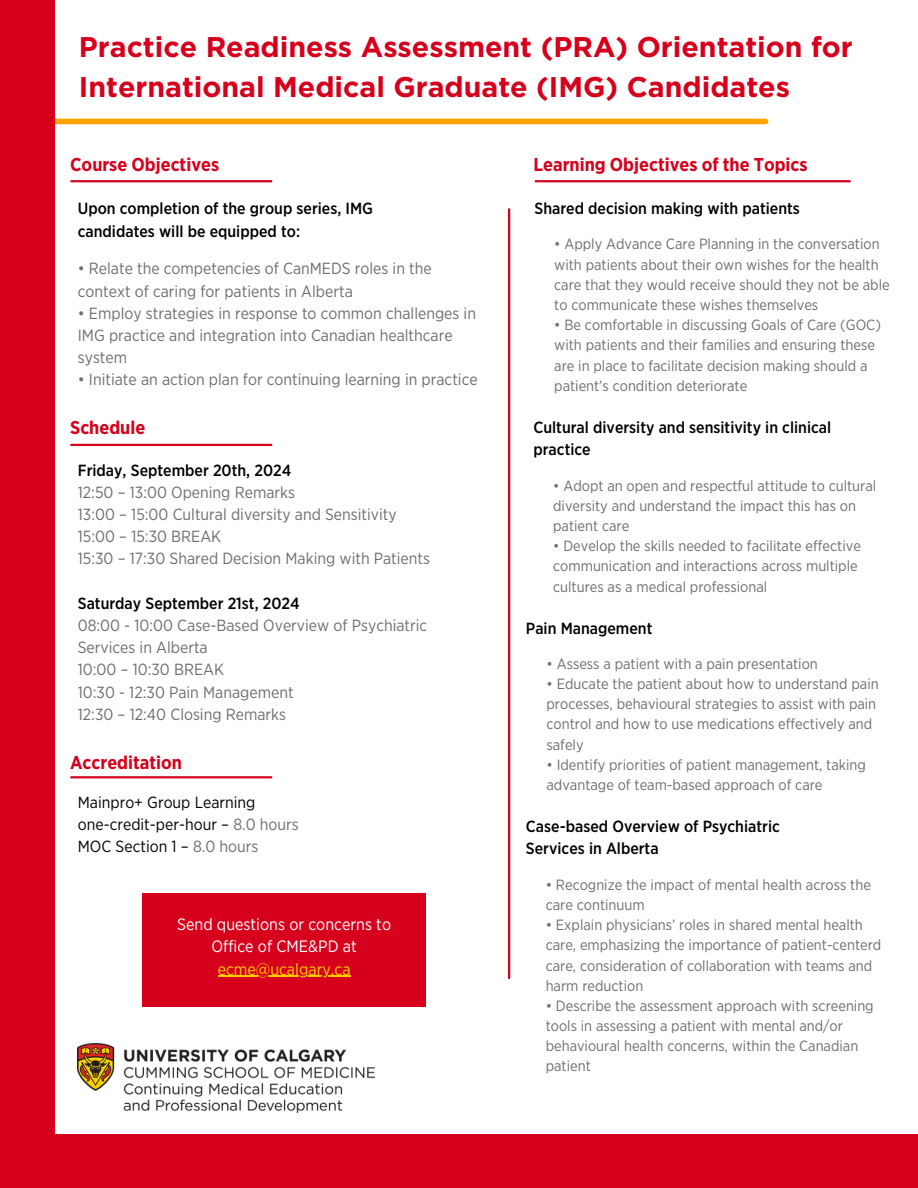
<style>
.page{position:relative;width:918px;height:1188px;background:#fff}
.page>*{position:absolute;margin:0;border:0;box-sizing:border-box;transform-origin:0 0}
.t1{font:700 28.5px/39.3px "Gotham";color:#d6001c}
.t2{font:700 18.6px "Gotham Narrow";color:#d6001c}
.t3{font:16.5px/22.5px "Gotham Narrow";color:#fff;text-align:center}
.t4{font:16.5px "Gotham Narrow";color:#ffcd00}
.t5{font:16.2px/22.2px "Gotham Narrow";color:#6d6e71}
.t6{font:500 16.2px/22.2px "Gotham Narrow";color:#000}
.t7{font:16.2px/22.2px "Gotham Narrow";color:#000}
.t8{font:14.85px/20.2px "Gotham Narrow";color:#6d6e71}
.s1{color:#6d6e71}
</style>
<div class="page">
<div style="left:53px;top:119px;width:713px;height:5px;background:#ffa300"></div>
<div style="left:0;top:0;width:54px;height:1188px;background:#d6001c"></div>
<div style="left:1px;top:1134px;width:917px;height:54px;background:#d6001c"></div>
<img style="left:78px;top:1043px;width:297px;height:70px">
<hr style="left:71px;top:180px;width:200px;height:2px;background:#d6001c">
<hr style="left:508px;top:209px;width:2px;height:769px;background:#d6001c">
<hr style="left:71px;top:444px;width:200px;height:2px;background:#d6001c">
<hr style="left:71px;top:776px;width:200px;height:2px;background:#d6001c">
<hr style="left:536px;top:180px;width:314px;height:2px;background:#d6001c">
<div style="left:142px;top:894px;width:284px;height:113px;background:#d6001c"></div>
<hr style="left:218px;top:976px;width:133px;height:1px;background:#ffcd00">
<h1 class="t1" style="left:79px;top:29px;width:775px">Practice Readiness Assessment (PRA) Orientation for<br>International Medical Graduate (IMG) Candidates</h1>
<p class="t2" style="left:70px;top:156px;width:151px">Course Objectives</p>
<p class="t6" style="left:78px;top:198px;width:297px">Upon completion of the group series, IMG candidates will be equipped to:</p>
<p class="t5" style="left:78px;top:258px;width:355px">• Relate the competencies of CanMEDS roles in the context of caring for patients in Alberta</p>
<p class="t5" style="left:78px;top:303px;width:400px">• Employ strategies in response to common challenges in<br>IMG practice and integration into Canadian healthcare system</p>
<p class="t5" style="left:78px;top:369px;width:401px">• Initiate an action plan for continuing learning in practice</p>
<p class="t2" style="left:70px;top:420px;width:77px">Schedule</p>
<p class="t6" style="left:78px;top:460px;width:215px">Friday, September 20th, 2024</p>
<p class="t5" style="left:78px;top:482px;width:219px">12:50 – 13:00 Opening Remarks</p>
<p class="t5" style="left:78px;top:504px;width:320px">13:00 – 15:00 Cultural diversity and Sensitivity</p>
<p class="t5" style="left:78px;top:526px;width:145px">15:00 – 15:30 BREAK</p>
<h2 class="t5" style="left:78px;top:548px;width:354px">15:30 – 17:30 Shared Decision Making with Patients</h2>
<p class="t6" style="left:78px;top:593px;width:224px">Saturday September 21st, 2024</p>
<p class="t5" style="left:78px;top:615px;width:351px">08:00 - 10:00 Case-Based Overview of Psychiatric<br>Services in Alberta</p>
<p class="t5" style="left:78px;top:659px;width:148px">10:00 – 10:30 BREAK</p>
<p class="t5" style="left:78px;top:682px;width:217px">10:30 - 12:30 Pain Management</p>
<p class="t5" style="left:78px;top:704px;width:210px">12:30 – 12:40 Closing Remarks</p>
<p class="t2" style="left:70px;top:754px;width:113px">Accreditation</p>
<p class="t7" style="left:78px;top:792px;width:222px">Mainpro+ Group Learning one-credit-per-hour – <span class="s1">8.0 hours</span></p>
<p class="t7" style="left:78px;top:836px;width:182px">MOC Section 1 – <span class="s1">8.0 hours</span></p>
<p class="t3" style="left:177px;top:913px;width:215px">Send questions or concerns to<br>Office of CME&amp;PD at</p>
<h2 class="t4" style="left:218px;top:961px;width:134px">ecme@ucalgary.ca</h2>
<h2 class="t2" style="left:533px;top:156px;width:276px">Learning Objectives of the Topics</h2>
<p class="t6" style="left:535px;top:198px;width:267px">Shared decision making with patients</p>
<p class="t8" style="left:554px;top:235px;width:337px">• Apply Advance Care Planning in the conversation with patients about their own wishes for the health care that they would receive should they not be able to communicate these wishes themselves</p>
<p class="t8" style="left:554px;top:316px;width:328px">• Be comfortable in discussing Goals of Care (GOC) with patients and their families and ensuring these are in place to facilitate decision making should a patient’s condition deteriorate</p>
<p class="t6" style="left:533px;top:417px;width:299px">Cultural diversity and sensitivity in clinical practice</p>
<p class="t8" style="left:553px;top:476px;width:325px">• Adopt an open and respectful attitude to cultural diversity and understand the impact this has on patient care</p>
<p class="t8" style="left:553px;top:537px;width:309px">• Develop the skills needed to facilitate effective communication and interactions across multiple cultures as a medical professional</p>
<p class="t6" style="left:526px;top:618px;width:128px">Pain Management</p>
<p class="t8" style="left:547px;top:654px;width:273px">• Assess a patient with a pain presentation</p>
<p class="t8" style="left:547px;top:674px;width:334px">• Educate the patient about how to understand pain processes, behavioural strategies to assist with pain control and how to use medications effectively and safely</p>
<p class="t8" style="left:547px;top:755px;width:321px">• Identify priorities of patient management, taking advantage of team-based approach of care</p>
<p class="t6" style="left:526px;top:816px;width:255px">Case-based Overview of Psychiatric<br>Services in Alberta</p>
<p class="t8" style="left:546px;top:875px;width:327px">• Recognize the impact of mental health across the care continuum</p>
<p class="t8" style="left:546px;top:916px;width:337px">• Explain physicians’ roles in shared mental health care, emphasizing the importance of patient-centerd care, consideration of collaboration with teams and harm reduction</p>
<p class="t8" style="left:546px;top:996px;width:330px">• Describe the assessment approach with screening tools in assessing a patient with mental and/or behavioural health concerns, within the Canadian patient</p>
</div>
